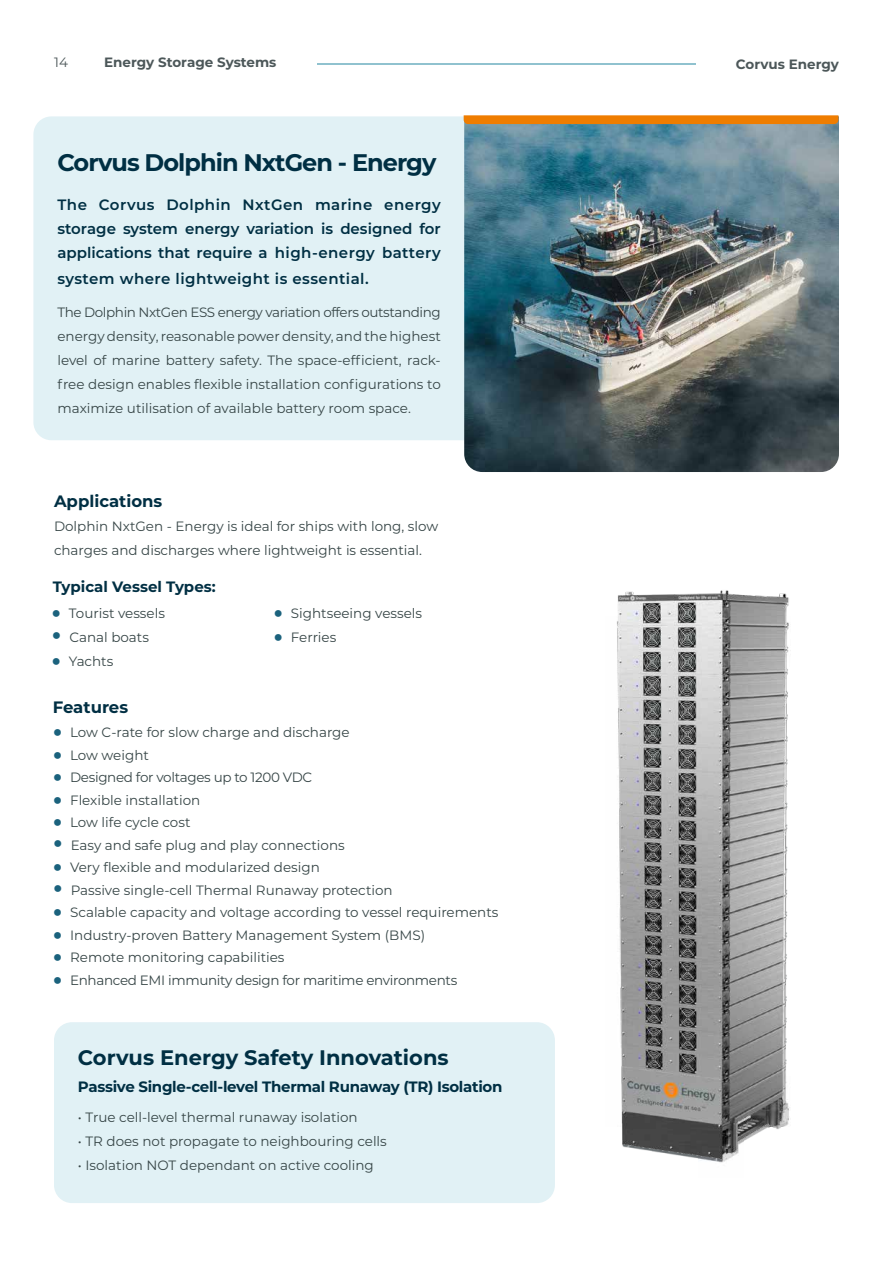
<style>
.page{position:relative;width:893px;height:1263px;background:#fff}
.page>*{position:absolute;margin:0;border:0;box-sizing:border-box;transform-origin:0 0}
.t1{font:700 24px "Montserrat";letter-spacing:-.04em;color:#002f43}
.t2{font:700 21px "Montserrat";color:#002f43}
.t3{font:700 16.5px "Montserrat";color:#002f43}
.t4{font:600 15px/24px "Montserrat";letter-spacing:.02em;color:#002f43;text-align:justify}
.t5{font:700 15px "Montserrat";letter-spacing:-.02em;color:#002f43}
.t6{font:700 15px "Montserrat";color:#002f43}
.t7{font:13.5px/24px "Montserrat";color:#364546}
.t8{font:13.5px "Montserrat";letter-spacing:-.025em;color:#364546}
.t9{font:700 13.5px "Montserrat";color:#4c5759}
.t10{font:13.5px "Montserrat";color:#4c5759}
.s1{font-weight:700;font-size:27px;color:#1b627d}
</style>
<div class="page">
<hr style="left:317px;top:63px;width:379px;height:1px;background:#90c2cf">
<div style="left:33px;top:116px;width:559px;height:324px;background:#e1f1f5;border-radius:18px"></div>
<div style="left:54px;top:1022px;width:501px;height:181px;background:#e1f1f5;border-radius:18px"></div>
<img style="left:464px;top:116px;width:375px;height:356px">
<svg style="left:464px;top:115px;width:374px;height:9px;background:#ef810a"></svg>
<img style="left:617px;top:590px;width:173px;height:573px">
<p class="t10" style="left:54px;top:53px;width:15px">14</p>
<p class="t9" style="left:104px;top:53px;width:174px">Energy Storage Systems</p>
<p class="t9" style="left:736px;top:54px;width:105px">Corvus Energy</p>
<h1 class="t1" style="left:57px;top:146px;width:381px">Corvus Dolphin NxtGen - Energy</h1>
<p class="t4" style="left:57px;top:192px;width:385px">The Corvus Dolphin NxtGen marine energy storage system energy variation is designed for applications that require a high-energy battery</p>
<p class="t4" style="left:57px;top:266px;width:313px">system where lightweight is essential.</p>
<p class="t7" style="left:57px;top:300px;width:385px;text-align:justify">The Dolphin NxtGen ESS energy variation offers outstanding energy density, reasonable power density, and the highest level of marine battery safety. The space-efficient, rack&shy;free design enables flexible installation configurations to maximize utilisation of available battery room space.</p>
<p class="t3" style="left:54px;top:489px;width:110px">Applications</p>
<p class="t7" style="left:54px;top:514px;width:386px">Dolphin NxtGen - Energy is ideal for ships with long, slow charges and discharges where lightweight is essential.</p>
<p class="t6" style="left:53px;top:576px;width:164px">Typical Vessel Types:</p>
<p class="t7" style="left:52px;top:601px;width:115px"><span class="s1">•</span> Tourist vessels</p>
<p class="t7" style="left:52px;top:625px;width:99px"><span class="s1">•</span> Canal boats</p>
<p class="t7" style="left:52px;top:649px;width:63px"><span class="s1">•</span> Yachts</p>
<p class="t7" style="left:274px;top:601px;width:150px"><span class="s1">•</span> Sightseeing vessels</p>
<p class="t7" style="left:274px;top:625px;width:64px"><span class="s1">•</span> Ferries</p>
<p class="t3" style="left:53px;top:695px;width:77px">Features</p>
<p class="t7" style="left:53px;top:720px;width:298px"><span class="s1">•</span> Low C-rate for slow charge and discharge</p>
<p class="t7" style="left:53px;top:742px;width:98px"><span class="s1">•</span> Low weight</p>
<p class="t8" style="left:53px;top:768px;width:261px"><span class="s1">•</span> Designed for voltages up to 1200 VDC</p>
<p class="t7" style="left:53px;top:787px;width:149px"><span class="s1">•</span> Flexible installation</p>
<p class="t7" style="left:53px;top:810px;width:139px"><span class="s1">•</span> Low life cycle cost</p>
<p class="t7" style="left:53px;top:832px;width:293px"><span class="s1">•</span> Easy and safe plug and play connections</p>
<p class="t7" style="left:53px;top:855px;width:269px"><span class="s1">•</span> Very flexible and modularized design</p>
<p class="t7" style="left:53px;top:877px;width:341px"><span class="s1">•</span> Passive single-cell Thermal Runaway protection</p>
<p class="t7" style="left:53px;top:900px;width:447px"><span class="s1">•</span> Scalable capacity and voltage according to vessel requirements</p>
<p class="t7" style="left:53px;top:922px;width:374px"><span class="s1">•</span> Industry-proven Battery Management System (BMS)</p>
<p class="t7" style="left:53px;top:945px;width:233px"><span class="s1">•</span> Remote monitoring capabilities</p>
<p class="t8" style="left:53px;top:970px;width:406px"><span class="s1">•</span> Enhanced EMI immunity design for maritime environments</p>
<h2 class="t2" style="left:78px;top:1042px;width:372px">Corvus Energy Safety Innovations</h2>
<p class="t5" style="left:78px;top:1076px;width:426px">Passive Single-cell-level Thermal Runaway (TR) Isolation</p>
<p class="t7" style="left:78px;top:1105px;width:281px">• True cell-level thermal runaway isolation</p>
<p class="t7" style="left:78px;top:1129px;width:310px">• TR does not propagate to neighbouring cells</p>
<p class="t7" style="left:78px;top:1153px;width:297px">• Isolation NOT dependant on active cooling</p>
</div>
